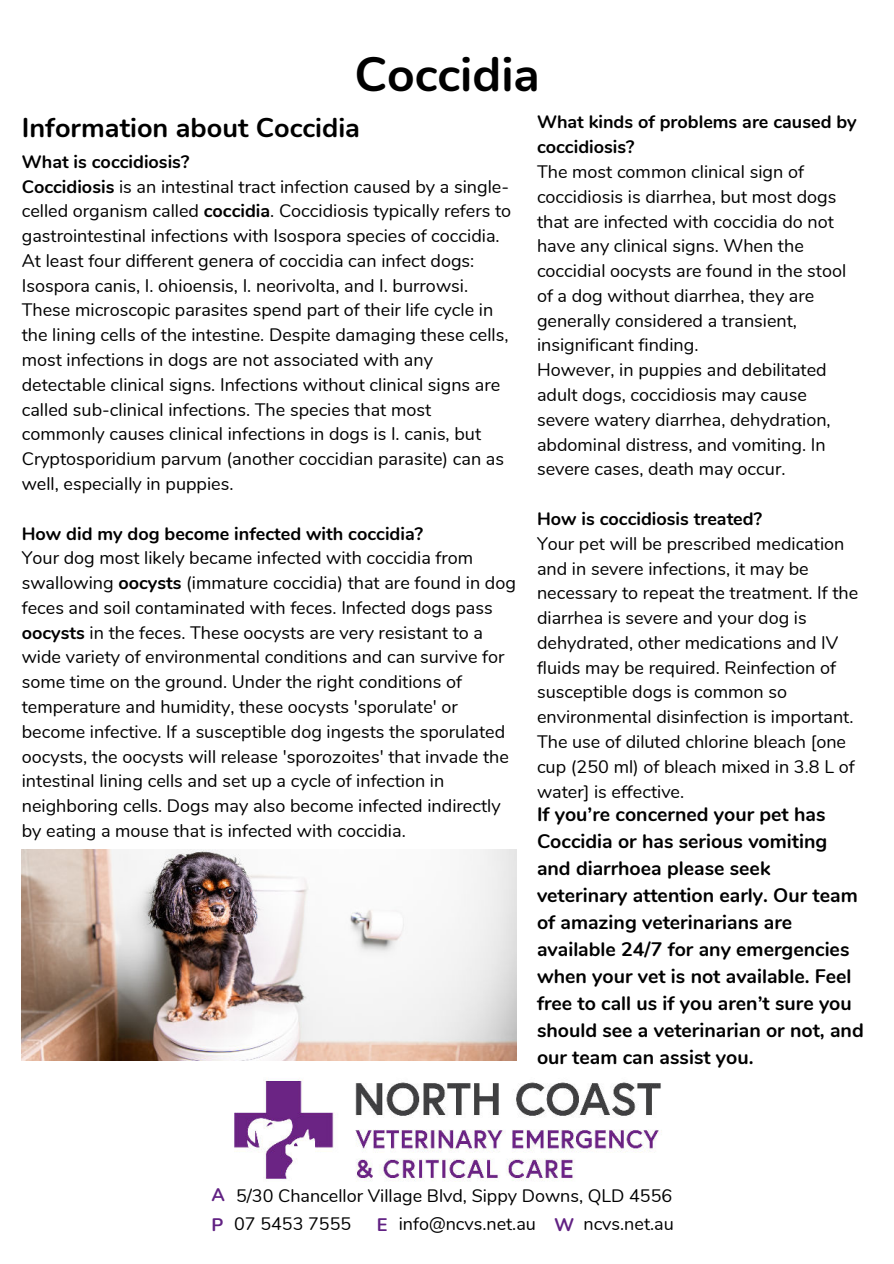
<style>
.page{position:relative;width:894px;height:1264px;background:#fff}
.page>*{position:absolute;margin:0;border:0;box-sizing:border-box;transform-origin:0 0}
.t1{font:700 48px "Nunito";color:#000}
.t2{font:700 27px "Nunito";color:#000}
.t3{font:700 19.5px/27px "Nunito";color:#000}
.t4{font:700 18.15px/29.7px "Nunito";color:#612183}
.t5{font:18px/24.8px "Nunito";color:#000}
.t6{font:700 18px/24.8px "Nunito";color:#000}
.s1{font-weight:700}
</style>
<div class="page">
<img style="left:211px;top:1060px;width:451px;height:121px">
<img style="left:22px;top:849px;width:494px;height:211px">
<h1 class="t1" style="left:354px;top:41px;width:187px">Coccidia</h1>
<h2 class="t2" style="left:22px;top:108px;width:339px">Information about Coccidia</h2>
<p class="t6" style="left:537px;top:109px;width:321px">What kinds of problems are caused by coccidiosis?</p>
<p class="t5" style="left:537px;top:158px;width:310px">The most common clinical sign of coccidiosis is diarrhea, but most dogs that are infected with coccidia do not have any clinical signs. When the coccidial oocysts are found in the stool of a dog without diarrhea, they are generally considered a transient, insignificant finding.<br>However, in puppies and debilitated adult dogs, coccidiosis may cause severe watery diarrhea, dehydration, abdominal distress, and vomiting. In severe cases, death may occur.</p>
<p class="t6" style="left:537px;top:505px;width:226px">How is coccidiosis treated?</p>
<p class="t5" style="left:537px;top:530px;width:323px">Your pet will be prescribed medication and in severe infections, it may be necessary to repeat the treatment. If the diarrhea is severe and your dog is dehydrated, other medications and IV fluids may be required. Reinfection of susceptible dogs is common so environmental disinfection is important.<br>The use of diluted chlorine bleach [one cup (250 ml) of bleach mixed in 3.8 L of water] is effective.</p>
<p class="t5" style="left:22px;top:148px;width:490px"><span class="s1">What is coccidiosis?<br>Coccidiosis</span> is an intestinal tract infection caused by a single&shy;celled organism called <span class="s1">coccidia</span>. Coccidiosis typically refers to gastrointestinal infections with Isospora species of coccidia.<br>At least four different genera of coccidia can infect dogs:<br>Isospora canis, I. ohioensis, I. neorivolta, and I. burrowsi.<br>These microscopic parasites spend part of their life cycle in the lining cells of the intestine. Despite damaging these cells, most infections in dogs are not associated with any detectable clinical signs. Infections without clinical signs are called sub-clinical infections. The species that most commonly causes clinical infections in dogs is I. canis, but Cryptosporidium parvum (another coccidian parasite) can as well, especially in puppies.</p>
<p class="t6" style="left:22px;top:520px;width:402px">How did my dog become infected with coccidia?</p>
<p class="t5" style="left:22px;top:544px;width:495px">Your dog most likely became infected with coccidia from swallowing <span class="s1">oocysts</span> (immature coccidia) that are found in dog feces and soil contaminated with feces. Infected dogs pass <span class="s1">oocysts</span> in the feces. These oocysts are very resistant to a wide variety of environmental conditions and can survive for some time on the ground. Under the right conditions of temperature and humidity, these oocysts 'sporulate' or become infective. If a susceptible dog ingests the sporulated oocysts, the oocysts will release 'sporozoites' that invade the intestinal lining cells and set up a cycle of infection in neighboring cells. Dogs may also become infected indirectly by eating a mouse that is infected with coccidia.</p>
<p class="t3" style="left:537px;top:799px;width:328px">If you’re concerned your pet has<br>Coccidia or has serious vomiting and diarrhoea please seek veterinary attention early. Our team of amazing veterinarians are available 24/7 for any emergencies when your vet is not available. Feel free to call us if you aren’t sure you should see a veterinarian or not, and our team can assist you.</p>
<p class="t4" style="left:211px;top:1178px;width:15px">A<br>P</p>
<p class="t5" style="left:234px;top:1180px;width:439px;line-height:28.2px">5/30 Chancellor Village Blvd, Sippy Downs, QLD 4556<br>07 5453 7555</p>
<p class="t5" style="left:398px;top:1210px;width:139px">info@ncvs.net.au</p>
<p class="t5" style="left:583px;top:1210px;width:92px">ncvs.net.au</p>
<p class="t4" style="left:377px;top:1208px;width:12px">E</p>
<p class="t4" style="left:554px;top:1208px;width:22px">W</p>
</div>
